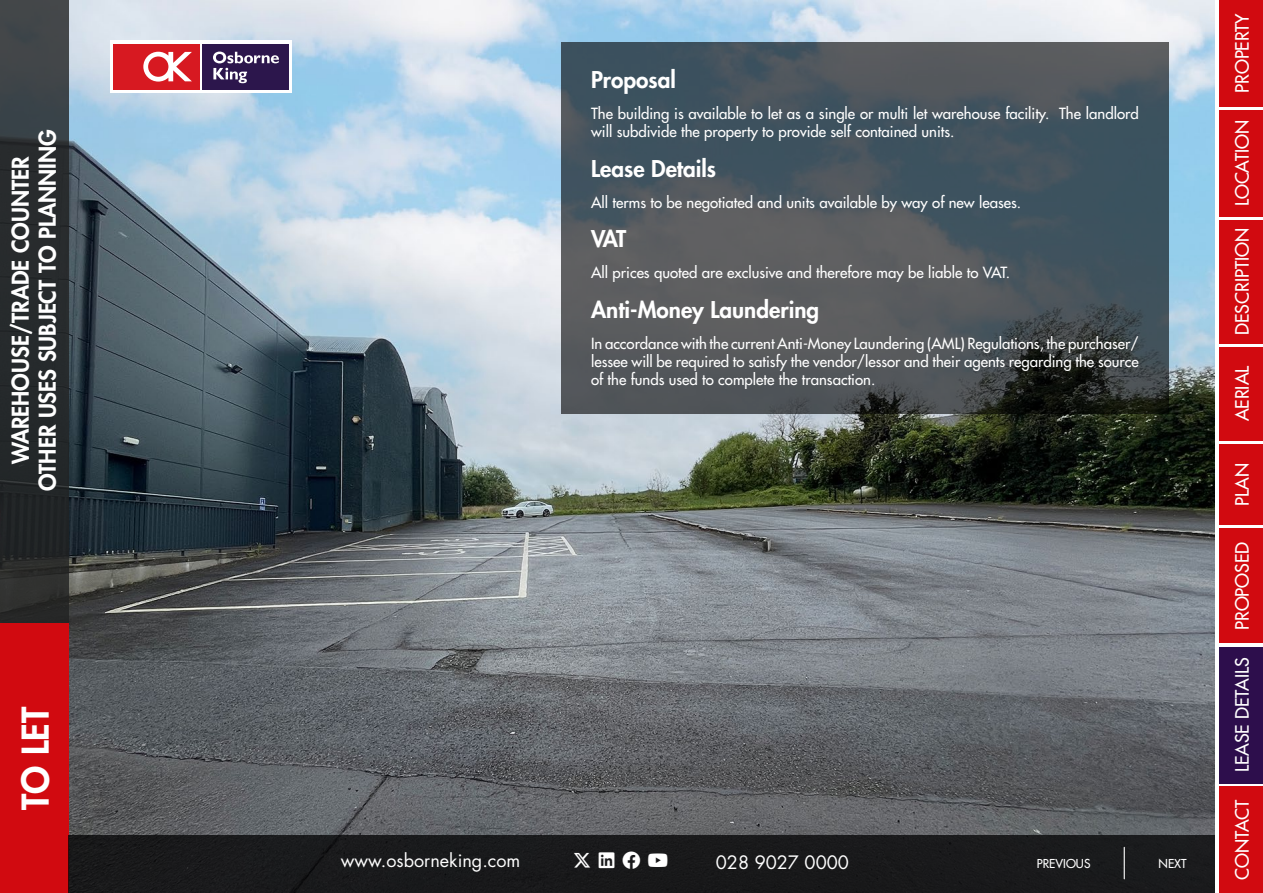
<style>
.page{position:relative;width:1263px;height:893px;background:#fff}
.page>*{position:absolute;margin:0;border:0;box-sizing:border-box;transform-origin:0 0}
.t1{font:800 36px "Futura Std";color:#fff}
.t2{font:800 22.5px/27px "Futura Std";color:#fff;text-align:center}
.t3{font:500 18px "Futura Std";color:#fff}
.t4{font:18px "Futura Std";color:#fff}
.t5{font:18px "Font Awesome 6 Brands";color:#fff}
.t6{font:500 15px/18px "Futura Std";color:#fff}
.t7{font:500 12px "Futura Std";color:#fff}
</style>
<div class="page">
<img style="left:68px;top:0;width:1147px;height:835px">
<div style="left:1219px;top:0;width:44px;height:106px;background:#d10a10"></div>
<div style="left:1219px;top:110px;width:44px;height:106px;background:#d10a10"></div>
<div style="left:1219px;top:220px;width:44px;height:123px;background:#d10a10"></div>
<div style="left:1219px;top:787px;width:44px;height:106px;background:#d10a10"></div>
<svg style="left:0;top:0;width:68px;height:623px;background:#2b2f31"></svg>
<div style="left:0;top:623px;width:68px;height:270px;background:#d10a10"></div>
<svg style="left:111px;top:40px;width:181px;height:53px"></svg>
<div style="left:203px;top:44px;width:86px;height:45px;background:#2c164c"></div>
<svg style="left:213px;top:52px;width:66px;height:31px"></svg>
<div style="left:114px;top:44px;width:86px;height:45px;background:#d71921"></div>
<svg style="left:143px;top:52px;width:49px;height:30px"></svg>
<div style="left:1219px;top:444px;width:44px;height:81px;background:#d10a10"></div>
<div style="left:1219px;top:347px;width:44px;height:93px;background:#d10a10"></div>
<div style="left:1219px;top:528px;width:44px;height:115px;background:#d10a10"></div>
<div style="left:1219px;top:647px;width:44px;height:136px;background:#2d0e4c"></div>
<svg style="left:561px;top:43px;width:607px;height:371px;background:#4a535a"></svg>
<div style="left:68px;top:835px;width:1147px;height:58px;background:#19191b"></div>
<hr style="left:1124px;top:847px;width:1px;height:32px;background:#fff">
<h2 class="t2" style="left:7px;top:491px;width:363px;rotate:-90deg">WAREHOUSE/TRADE COUNTER<br>OTHER USES SUBJECT TO PLANNING</h2>
<h1 class="t1" style="left:13px;top:810px;width:105px;rotate:-90deg">TO LET</h1>
<h2 class="t2" style="left:591px;top:66px;width:86px">Proposal</h2>
<p class="t6" style="left:591px;top:105px;width:549px">The building is available to let as a single or multi let warehouse facility. The landlord will subdivide the property to provide self contained units.</p>
<h2 class="t2" style="left:591px;top:155px;width:127px">Lease Details</h2>
<p class="t6" style="left:591px;top:193px;width:432px">All terms to be negotiated and units available by way of new leases.</p>
<h2 class="t2" style="left:591px;top:226px;width:37px">VAT</h2>
<p class="t6" style="left:591px;top:264px;width:420px">All prices quoted are exclusive and therefore may be liable to VAT.</p>
<h2 class="t2" style="left:591px;top:296px;width:230px">Anti-Money Laundering</h2>
<p class="t6" style="left:591px;top:334px;width:549px;text-align:justify">In accordance with the current Anti-Money Laundering (AML) Regulations, the purchaser/ lessee will be required to satisfy the vendor/lessor and their agents regarding the source of the funds used to complete the transaction.</p>
<p class="t4" style="left:341px;top:849px;width:181px">www.osborneking.com</p>
<p class="t5" style="left:648px;top:852px;width:22px">□◆▼◆</p>
<p class="t4" style="left:716px;top:851px;width:135px">028 9027 0000</p>
<p class="t7" style="left:1037px;top:856px;width:55px">PREVIOUS</p>
<p class="t7" style="left:1158px;top:856px;width:30px">NEXT</p>
<p class="t3" style="left:1231px;top:93px;width:82px;rotate:-90deg">PROPERTY</p>
<p class="t3" style="left:1231px;top:206px;width:88px;rotate:-90deg">LOCATION</p>
<p class="t3" style="left:1231px;top:335px;width:109px;rotate:-90deg">DESCRIPTION</p>
<p class="t3" style="left:1231px;top:421px;width:57px;rotate:-90deg">AERIAL</p>
<p class="t3" style="left:1231px;top:506px;width:44px;rotate:-90deg">PLAN</p>
<p class="t3" style="left:1231px;top:630px;width:90px;rotate:-90deg">PROPOSED</p>
<p class="t3" style="left:1231px;top:772px;width:116px;rotate:-90deg">LEASE DETAILS</p>
<p class="t3" style="left:1231px;top:880px;width:82px;rotate:-90deg">CONTACT</p>
</div>
